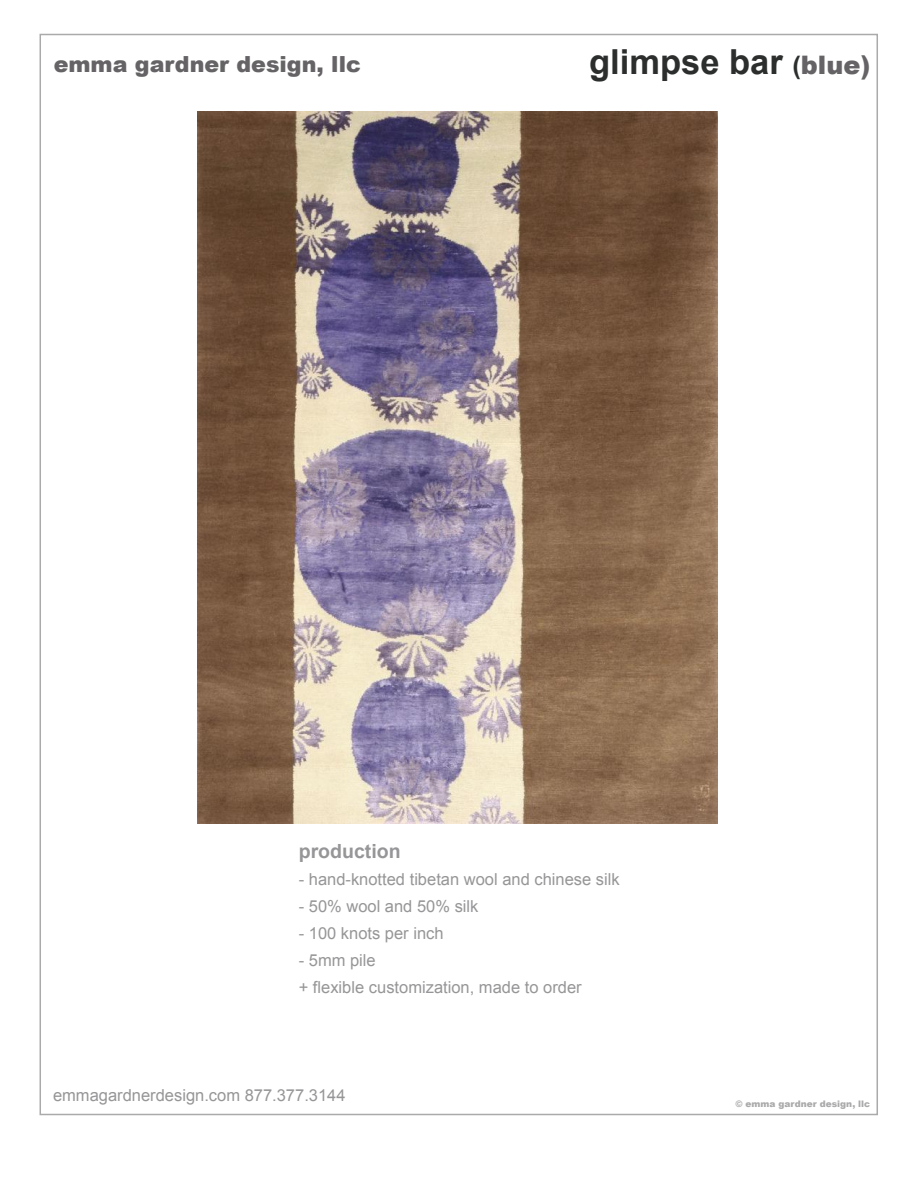
<style>
.page{position:relative;width:918px;height:1188px;background:#fff}
.page>*{position:absolute;margin:0;border:0;box-sizing:border-box;transform-origin:0 0}
.t1{font:700 34.5px "Arial";color:#2c2e2e}
.t2{font:900 22.2px "Arial";color:#656365}
.t3{font:700 19.5px "Arial";color:#969698}
.t4{font:16.5px/27px "Arial";color:#969698}
.t5{font:900 9px "Arial";color:#aaaaac}
.s1{font-size:25.5px}
.s2{font-weight:900;font-size:25.5px;color:#656365}
</style>
<div class="page">
<img style="left:198px;top:111px;width:520px;height:713px">
<h2 class="t2" style="left:54px;top:47px;width:309px">emma gardner design, llc</h2>
<h1 class="t1" style="left:589px;top:39px;width:283px">glimpse bar <span class="s1">(</span><span class="s2">blue)</span></h1>
<p class="t3" style="left:299px;top:838px;width:103px">production</p>
<p class="t4" style="left:299px;top:866px;width:323px">- hand-knotted tibetan wool and chinese silk</p>
<p class="t4" style="left:299px;top:893px;width:181px">- 50% wool and 50% silk</p>
<p class="t4" style="left:299px;top:920px;width:146px">- 100 knots per inch</p>
<p class="t4" style="left:299px;top:947px;width:284px">- 5mm pile<br>+ flexible customization, made to order</p>
<p class="t4" style="left:53px;top:1081px;width:294px">emmagardnerdesign.com 877.377.3144</p>
<p class="t5" style="left:735px;top:1097px;width:136px">© emma gardner design, llc</p>
</div>
